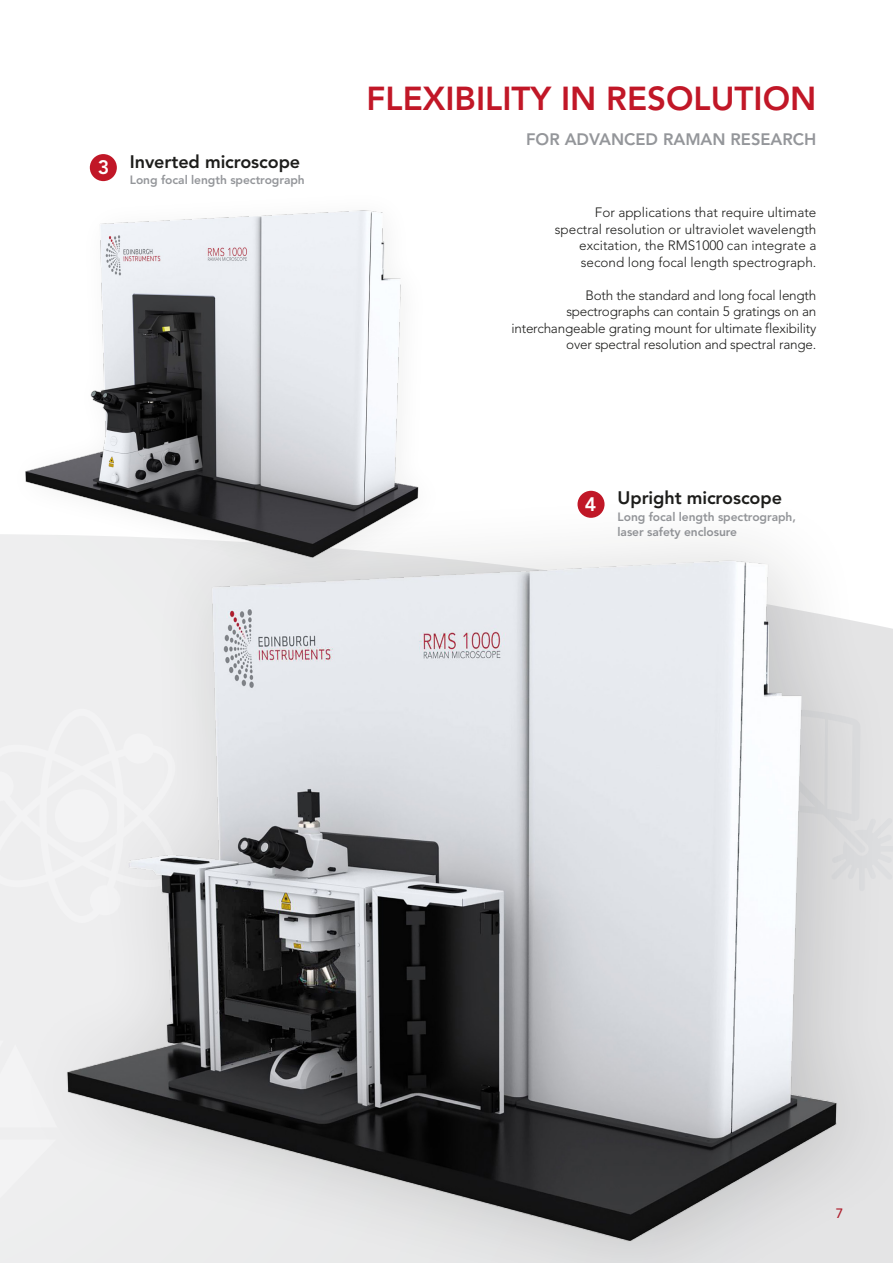
<style>
.page{position:relative;width:893px;height:1263px;background:#fff}
.page>*{position:absolute;margin:0;border:0;box-sizing:border-box;transform-origin:0 0}
.Header_1{font:800 33px "Avenir LT Std";color:#c11727}
.t1{font:800 19.5px "Avenir LT Std";color:#fff}
.Header_3{font:800 18px "Avenir LT Std";letter-spacing:-.005em;color:#1d1d1b}
.Header_1-2{font:800 16.5px "Avenir LT Std";color:#94969a}
.Body_Text{font:300 13.5px/16.5px "Avenir LT Std";letter-spacing:-.015em;color:#1d1d1b;text-align:right}
.t2{font:500 13.5px "Avenir LT Std";color:#c11727}
.Header_3-2{font:800 12px/15px "Avenir LT Std";letter-spacing:-.005em;color:#94969a}
</style>
<div class="page">
<svg style="left:0;top:1139px;width:8px;height:59px"></svg>
<svg style="left:0;top:1040px;width:8px;height:87px"></svg>
<div style="left:0;top:709px;width:8px;height:214px;background:#eeeeef"></div>
<div style="left:90px;top:154px;width:27px;height:27px;background:#c11727;border-radius:50%"></div>
<img style="left:0;top:210px;width:413px;height:361px">
<div style="left:8px;top:486px;width:885px;height:777px;background:#1d1d1b;opacity:.18"></div>
<img style="left:43px;top:546px;width:835px;height:717px">
<p class="t1" style="left:98px;top:156px;width:13px">3</p>
<p class="Header_3" style="left:130px;top:151px;width:172px">Inverted microscope</p>
<p class="Header_3-2" style="left:130px;top:173px;width:176px">Long focal length spectrograph</p>
<p class="Header_1" style="left:367px;top:79px;width:451px">FLEXIBILITY IN RESOLUTION</p>
<p class="Header_1-2" style="left:526px;top:130px;width:292px">FOR ADVANCED RAMAN RESEARCH</p>
<p class="Body_Text" style="left:555px;top:204px;width:263px">For applications that require ultimate spectral resolution or ultraviolet wavelength excitation, the RMS1000 can integrate a second long focal length spectrograph.</p>
<p class="Body_Text" style="left:511px;top:287px;width:307px">Both the standard and long focal length spectrographs can contain 5 gratings on an interchangeable grating mount for ultimate flexibility over spectral resolution and spectral range.</p>
<p class="t1" style="left:585px;top:493px;width:13px">4</p>
<p class="Header_3" style="left:618px;top:487px;width:166px">Upright microscope</p>
<p class="Header_3-2" style="left:618px;top:509px;width:180px">Long focal length spectrograph, laser safety enclosure</p>
<p class="t2" style="left:836px;top:1205px;width:9px">7</p>
</div>
